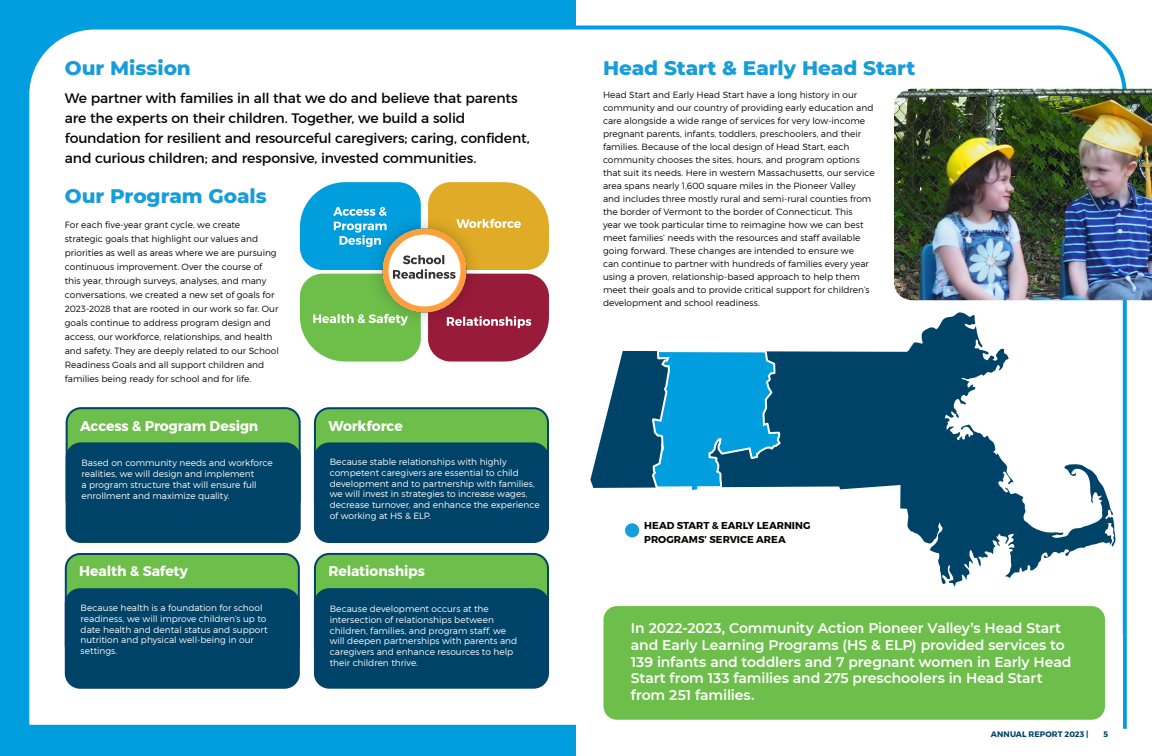
<style>
.page{position:relative;width:1152px;height:756px;background:#fff}
.page>*{position:absolute;margin:0;border:0;box-sizing:border-box;transform-origin:0 0}
.t1{font:800 20px "Montserrat";color:#179dd9}
.t2{font:14px/20px "Montserrat";letter-spacing:-.01em;color:#040503}
.t3{font:600 14px/16.8px "Montserrat";letter-spacing:-.01em;color:#fff}
.t4{font:700 14px "Montserrat";letter-spacing:-.01em;color:#fff}
.t5{font:700 10px/14px "Montserrat";color:#040503}
.t6{font:300 9px/13px "Montserrat";color:#040503}
.t7{font:300 9px/10.8px "Montserrat";color:#fff}
.t8{font:700 8px "Montserrat";letter-spacing:.01em;color:#004368}
</style>
<div class="page">
<div style="left:0;top:0;width:576px;height:756px;background:#009ede"></div>
<div style="left:29px;top:25px;width:1100px;height:704px;background:#fff"></div>
<div style="left:315px;top:408px;width:233px;height:106px;background:#6dbe4b;border-radius:14px"></div>
<div style="left:314px;top:407px;width:235px;height:108px;border:2px solid #004368;border-radius:14px"></div>
<div style="left:315px;top:443px;width:233px;height:99px;background:#004368;border-radius:14px"></div>
<div style="left:314px;top:442px;width:235px;height:101px;border:2px solid #004368;border-radius:14px"></div>
<div style="left:67px;top:408px;width:233px;height:106px;background:#6dbe4b;border-radius:14px"></div>
<div style="left:66px;top:407px;width:235px;height:108px;border:2px solid #004368;border-radius:14px"></div>
<div style="left:67px;top:443px;width:233px;height:99px;background:#004368;border-radius:14px"></div>
<div style="left:66px;top:442px;width:235px;height:101px;border:2px solid #004368;border-radius:14px"></div>
<div style="left:66px;top:554px;width:233px;height:105px;background:#6dbe4b;border-radius:14px"></div>
<div style="left:65px;top:553px;width:235px;height:107px;border:2px solid #004368;border-radius:14px"></div>
<div style="left:66px;top:589px;width:233px;height:99px;background:#004368;border-radius:14px"></div>
<div style="left:65px;top:588px;width:235px;height:101px;border:2px solid #004368;border-radius:14px"></div>
<div style="left:315px;top:554px;width:233px;height:105px;background:#6dbe4b;border-radius:14px"></div>
<div style="left:314px;top:553px;width:235px;height:107px;border:2px solid #004368;border-radius:14px"></div>
<div style="left:315px;top:589px;width:233px;height:99px;background:#004368;border-radius:14px"></div>
<div style="left:314px;top:588px;width:235px;height:101px;border:2px solid #004368;border-radius:14px"></div>
<img style="left:894px;top:89px;width:258px;height:211px">
<svg style="left:300px;top:182px;width:249px;height:180px"></svg>
<svg style="left:576px;top:634px;width:547px;height:95px"></svg>
<svg style="left:709px;top:312px;width:407px;height:275px"></svg>
<svg style="left:590px;top:350px;width:60px;height:141px"></svg>
<svg style="left:650px;top:260px;width:132px;height:289px"></svg>
<div style="left:625px;top:523px;width:14px;height:14px;background:#179dd9;border-radius:50%"></div>
<div style="left:604px;top:606px;width:501px;height:114px;background:#6dbe4b;border-radius:14px"></div>
<p class="t1" style="left:65px;top:53px;width:128px">Our Mission</p>
<p class="t2" style="left:65px;top:88px;width:467px">We partner with families in all that we do and believe that parents are the experts on their children. Together, we build a solid foundation for resilient and resourceful caregivers; caring, confident, and curious children; and responsive, invested communities.</p>
<p class="t1" style="left:65px;top:181px;width:204px">Our Program Goals</p>
<p class="t6" style="left:65px;top:218px;width:216px;line-height:14px">For each five-year grant cycle, we create strategic goals that highlight our values and priorities as well as areas where we are pursuing continuous improvement. Over the course of this year, through surveys, analyses, and many conversations, we created a new set of goals for 2023-2028 that are rooted in our work so far. Our goals continue to address program design and access, our workforce, relationships, and health and safety. They are deeply related to our School Readiness Goals and all support children and families being ready for school and for life.</p>
<p class="t4" style="left:80px;top:417px;width:180px">Access &amp; Program Design</p>
<p class="t7" style="left:81px;top:457px;width:193px">Based on community needs and workforce realities, we will design and implement<br>a program structure that will ensure full enrollment and maximize quality.</p>
<p class="t4" style="left:79px;top:563px;width:110px">Health &amp; Safety</p>
<p class="t7" style="left:81px;top:602px;width:189px">Because health is a foundation for school readiness, we will improve children’s up to date health and dental status and support nutrition and physical well-being in our settings.</p>
<p class="t4" style="left:328px;top:417px;width:76px">Workforce</p>
<p class="t7" style="left:330px;top:456px;width:211px">Because stable relationships with highly competent caregivers are essential to child development and to partnership with families, we will invest in strategies to increase wages, decrease turnover, and enhance the experience of working at HS &amp; ELP.</p>
<p class="t4" style="left:328px;top:563px;width:98px">Relationships</p>
<p class="t7" style="left:330px;top:603px;width:189px">Because development occurs at the intersection of relationships between children, families, and program staff, we will deepen partnerships with parents and caregivers and enhance resources to help their children thrive.</p>
<p class="t1" style="left:603px;top:53px;width:314px">Head Start &amp; Early Head Start</p>
<p class="t6" style="left:603px;top:88px;width:273px">Head Start and Early Head Start have a long history in our community and our country of providing early education and care alongside a wide range of services for very low-income pregnant parents, infants, toddlers, preschoolers, and their families. Because of the local design of Head Start, each community chooses the sites, hours, and program options that suit its needs. Here in western Massachusetts, our service area spans nearly 1,600 square miles in the Pioneer Valley and includes three mostly rural and semi-rural counties from the border of Vermont to the border of Connecticut. This<br>year we took particular time to reimagine how we can best meet families’ needs with the resources and staff available going forward. These changes are intended to ensure we<br>can continue to partner with hundreds of families every year using a proven, relationship-based approach to help them meet their goals and to provide critical support for children’s development and school readiness.</p>
<p class="t5" style="left:644px;top:519px;width:168px">HEAD START &amp; EARLY LEARNING<br>PROGRAMS’ SERVICE AREA</p>
<p class="t3" style="left:631px;top:619px;width:442px">In 2022-2023, Community Action Pioneer Valley’s Head Start and Early Learning Programs (HS &amp; ELP) provided services to 139 infants and toddlers and 7 pregnant women in Early Head Start from 133 families and 275 preschoolers in Head Start from 251 families.</p>
<p class="t8" style="left:991px;top:729px;width:99px">ANNUAL REPORT 2023 |</p>
<p class="t8" style="left:1103px;top:729px;width:6px">5</p>
</div>
